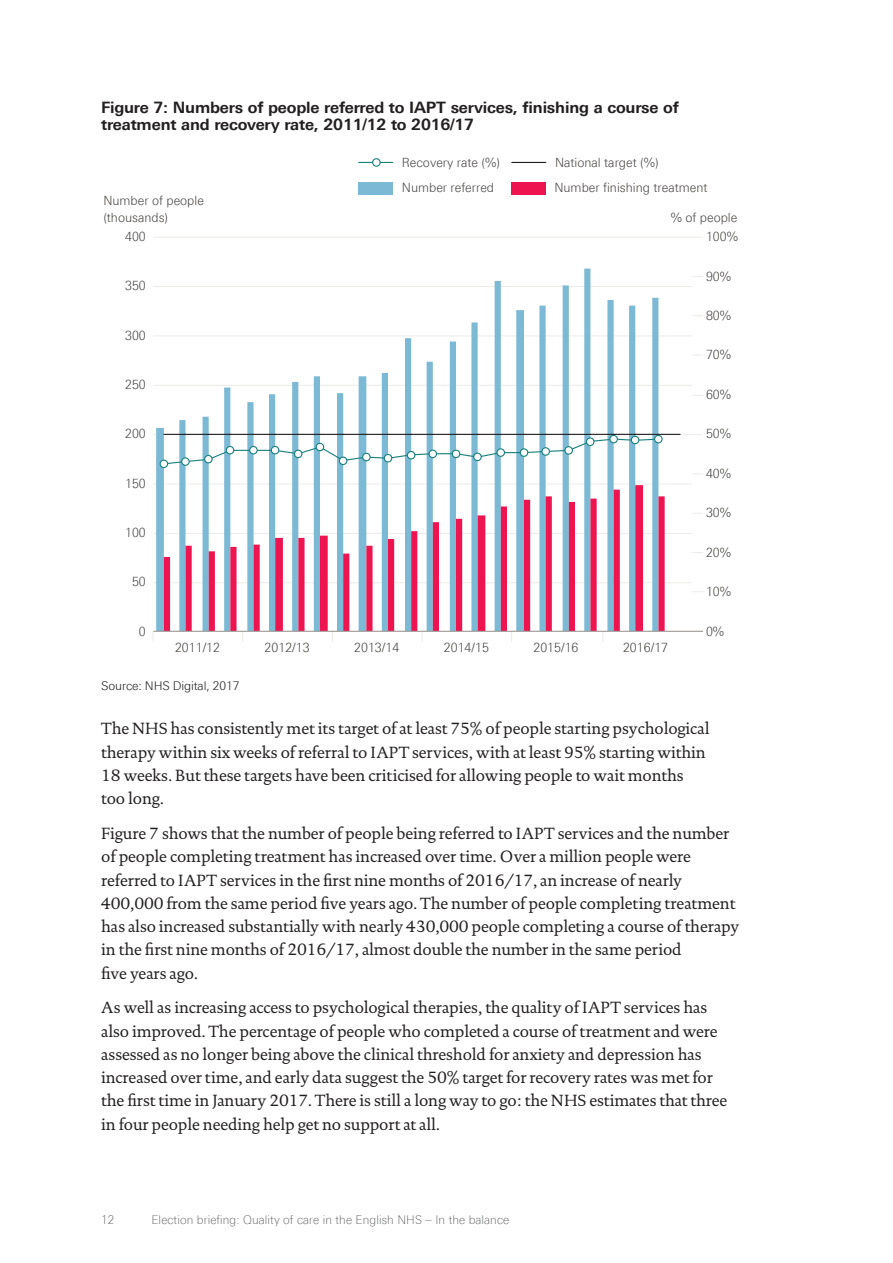
<style>
.page{position:relative;width:893px;height:1263px;background:#fff}
.page>*{position:absolute;margin:0;border:0;box-sizing:border-box;transform-origin:0 0}
.Body_para{font:16.5px/23.2px "DTL Documenta TOT";letter-spacing:-.01em;color:#231f20}
.Figure_header{font:700 15.75px/16.5px "Linotype Univers 630";letter-spacing:-.01em;color:#231f20}
.t1{font:300 12.75px/16.5px "LT Univers Basic";color:#494644}
.t2{font:100 12px "Linotype Univers 230";letter-spacing:.01em;color:#4b4c4d}
.Figure_source{font:300 12px "LT Univers Basic";letter-spacing:-.01em;color:#231f20}
</style>
<div class="page">
<hr style="left:153px;top:582px;width:539px;height:1px;background:#ebece7">
<hr style="left:153px;top:533px;width:539px;height:1px;background:#ebece7">
<hr style="left:153px;top:484px;width:539px;height:1px;background:#ebece7">
<hr style="left:153px;top:434px;width:548px;height:1px;background:#ebece7">
<hr style="left:153px;top:385px;width:539px;height:1px;background:#ebece7">
<hr style="left:153px;top:336px;width:539px;height:1px;background:#ebece7">
<hr style="left:153px;top:286px;width:539px;height:1px;background:#ebece7">
<hr style="left:153px;top:237px;width:550px;height:1px;background:#ebece7">
<svg style="left:156px;top:269px;width:502px;height:362px"></svg>
<svg style="left:164px;top:485px;width:501px;height:146px"></svg>
<hr style="left:153px;top:631px;width:550px;height:1px;background:#928e8c">
<svg style="left:163px;top:434px;width:517px;height:31px"></svg>
<div style="left:359px;top:182px;width:34px;height:13px;background:#7cb9d4"></div>
<div style="left:512px;top:182px;width:34px;height:13px;background:#ed1450"></div>
<hr style="left:359px;top:162px;width:34px;height:1px;background:#17817d">
<hr style="left:512px;top:162px;width:34px;height:1px;background:#231f20">
<div style="left:372px;top:158px;width:9px;height:9px;border:1px solid #17817d;border-radius:50%"></div>
<div style="left:160px;top:460px;width:8px;height:7px;background:#fff;border-radius:50%"></div>
<div style="left:160px;top:459px;width:8px;height:9px;border:1px solid #17817d;border-radius:50%"></div>
<svg style="left:182px;top:458px;width:7px;height:7px"></svg>
<div style="left:181px;top:457px;width:9px;height:9px;border:1px solid #17817d;border-radius:50%"></div>
<div style="left:205px;top:455px;width:7px;height:8px;background:#fff;border-radius:50%"></div>
<div style="left:204px;top:455px;width:9px;height:8px;border:1px solid #17817d;border-radius:50%"></div>
<div style="left:226px;top:446px;width:8px;height:8px;background:#fff;border-radius:50%"></div>
<div style="left:226px;top:446px;width:8px;height:8px;border:1px solid #17817d;border-radius:50%"></div>
<div style="left:250px;top:446px;width:7px;height:8px;background:#fff;border-radius:50%"></div>
<div style="left:249px;top:446px;width:9px;height:8px;border:1px solid #17817d;border-radius:50%"></div>
<div style="left:271px;top:446px;width:8px;height:8px;background:#fff;border-radius:50%"></div>
<div style="left:271px;top:446px;width:8px;height:8px;border:1px solid #17817d;border-radius:50%"></div>
<div style="left:294px;top:450px;width:8px;height:8px;background:#fff;border-radius:50%"></div>
<div style="left:294px;top:450px;width:8px;height:8px;border:1px solid #17817d;border-radius:50%"></div>
<div style="left:316px;top:443px;width:8px;height:8px;background:#fff;border-radius:50%"></div>
<div style="left:316px;top:443px;width:8px;height:8px;border:1px solid #17817d;border-radius:50%"></div>
<div style="left:339px;top:457px;width:8px;height:7px;background:#fff;border-radius:50%"></div>
<div style="left:339px;top:456px;width:8px;height:9px;border:1px solid #17817d;border-radius:50%"></div>
<div style="left:363px;top:453px;width:7px;height:8px;background:#fff;border-radius:50%"></div>
<div style="left:362px;top:453px;width:9px;height:8px;border:1px solid #17817d;border-radius:50%"></div>
<div style="left:384px;top:454px;width:8px;height:8px;background:#fff;border-radius:50%"></div>
<div style="left:384px;top:454px;width:8px;height:8px;border:1px solid #17817d;border-radius:50%"></div>
<div style="left:407px;top:451px;width:8px;height:8px;background:#fff;border-radius:50%"></div>
<div style="left:407px;top:451px;width:8px;height:8px;border:1px solid #17817d;border-radius:50%"></div>
<div style="left:429px;top:450px;width:7px;height:8px;background:#fff;border-radius:50%"></div>
<div style="left:428px;top:450px;width:9px;height:8px;border:1px solid #17817d;border-radius:50%"></div>
<div style="left:452px;top:450px;width:8px;height:8px;background:#fff;border-radius:50%"></div>
<div style="left:452px;top:450px;width:8px;height:8px;border:1px solid #17817d;border-radius:50%"></div>
<div style="left:474px;top:453px;width:7px;height:8px;background:#fff;border-radius:50%"></div>
<div style="left:473px;top:453px;width:9px;height:8px;border:1px solid #17817d;border-radius:50%"></div>
<div style="left:497px;top:449px;width:7px;height:7px;background:#fff;border-radius:50%"></div>
<div style="left:496px;top:448px;width:9px;height:9px;border:1px solid #17817d;border-radius:50%"></div>
<div style="left:520px;top:449px;width:8px;height:7px;background:#fff;border-radius:50%"></div>
<div style="left:520px;top:448px;width:8px;height:9px;border:1px solid #17817d;border-radius:50%"></div>
<svg style="left:542px;top:448px;width:7px;height:7px"></svg>
<div style="left:541px;top:447px;width:9px;height:9px;border:1px solid #17817d;border-radius:50%"></div>
<div style="left:565px;top:447px;width:7px;height:7px;background:#fff;border-radius:50%"></div>
<div style="left:564px;top:446px;width:9px;height:9px;border:1px solid #17817d;border-radius:50%"></div>
<div style="left:586px;top:438px;width:8px;height:7px;background:#fff;border-radius:50%"></div>
<div style="left:586px;top:437px;width:8px;height:9px;border:1px solid #17817d;border-radius:50%"></div>
<div style="left:610px;top:435px;width:7px;height:8px;background:#fff;border-radius:50%"></div>
<div style="left:609px;top:435px;width:9px;height:8px;border:1px solid #17817d;border-radius:50%"></div>
<div style="left:631px;top:436px;width:8px;height:8px;background:#fff;border-radius:50%"></div>
<div style="left:631px;top:436px;width:8px;height:8px;border:1px solid #17817d;border-radius:50%"></div>
<div style="left:655px;top:435px;width:7px;height:8px;background:#fff;border-radius:50%"></div>
<div style="left:654px;top:435px;width:9px;height:8px;border:1px solid #17817d;border-radius:50%"></div>
<p class="Figure_header" style="left:101px;top:99px;width:579px">Figure 7: Numbers of people referred to IAPT services, finishing a course of treatment and recovery rate, 2011/12 to 2016/17</p>
<p class="t1" style="left:103px;top:192px;width:102px">Number of people (thousands)</p>
<p class="t1" style="left:125px;top:228px;width:22px">400</p>
<p class="t1" style="left:125px;top:277px;width:22px">350</p>
<p class="t1" style="left:125px;top:327px;width:22px">300</p>
<p class="t1" style="left:125px;top:376px;width:22px">250</p>
<p class="t1" style="left:125px;top:425px;width:22px">200</p>
<p class="t1" style="left:125px;top:475px;width:22px">150</p>
<p class="t1" style="left:125px;top:524px;width:22px">100</p>
<p class="t1" style="left:132px;top:573px;width:15px">50</p>
<p class="t1" style="left:139px;top:623px;width:8px">0</p>
<p class="t1" style="left:402px;top:155px;width:100px">Recovery rate (%)</p>
<p class="t1" style="left:555px;top:155px;width:105px">National target (%)</p>
<p class="t1" style="left:402px;top:179px;width:94px">Number referred</p>
<p class="t1" style="left:554px;top:179px;width:155px">Number finishing treatment</p>
<p class="t1" style="left:671px;top:209px;width:68px">% of people</p>
<p class="t1" style="left:706px;top:228px;width:34px">100%</p>
<p class="t1" style="left:706px;top:268px;width:27px">90%</p>
<p class="t1" style="left:706px;top:307px;width:27px">80%</p>
<p class="t1" style="left:706px;top:346px;width:27px">70%</p>
<p class="t1" style="left:706px;top:386px;width:27px">60%</p>
<p class="t1" style="left:706px;top:425px;width:27px">50%</p>
<p class="t1" style="left:706px;top:465px;width:27px">40%</p>
<p class="t1" style="left:706px;top:504px;width:27px">30%</p>
<p class="t1" style="left:706px;top:544px;width:27px">20%</p>
<p class="t1" style="left:706px;top:583px;width:27px">10%</p>
<p class="t1" style="left:706px;top:623px;width:20px">0%</p>
<p class="t1" style="left:175px;top:639px;width:47px">2011/12</p>
<p class="t1" style="left:265px;top:639px;width:47px">2012/13</p>
<p class="t1" style="left:354px;top:639px;width:47px">2013/14</p>
<p class="t1" style="left:444px;top:639px;width:47px">2014/15</p>
<p class="t1" style="left:533px;top:639px;width:47px">2015/16</p>
<p class="t1" style="left:623px;top:639px;width:47px">2016/17</p>
<p class="Figure_source" style="left:101px;top:678px;width:140px">Source: NHS Digital, 2017</p>
<p class="Body_para" style="left:101px;top:717px;width:610px">The NHS has consistently met its target of at least 75% of people starting psychological therapy within six weeks of referral to IAPT services, with at least 95% starting within 18 weeks. But these targets have been criticised for allowing people to wait months too long.</p>
<p class="Body_para" style="left:101px;top:822px;width:640px">Figure 7 shows that the number of people being referred to IAPT services and the number of people completing treatment has increased over time. Over a million people were referred to IAPT services in the first nine months of 2016/17, an increase of nearly 400,000 from the same period five years ago. The number of people completing treatment has also increased substantially with nearly 430,000 people completing a course of therapy in the first nine months of 2016/17, almost double the number in the same period<br>five years ago.</p>
<p class="Body_para" style="left:101px;top:996px;width:628px">As well as increasing access to psychological therapies, the quality of IAPT services has also improved. The percentage of people who completed a course of treatment and were assessed as no longer being above the clinical threshold for anxiety and depression has increased over time, and early data suggest the 50% target for recovery rates was met for the first time in January 2017. There is still a long way to go: the NHS estimates that three in four people needing help get no support at all.</p>
<p class="t2" style="left:101px;top:1213px;width:15px">12</p>
<p class="t2" style="left:151px;top:1213px;width:359px">Election briefing: Quality of care in the English NHS – In the balance</p>
</div>
